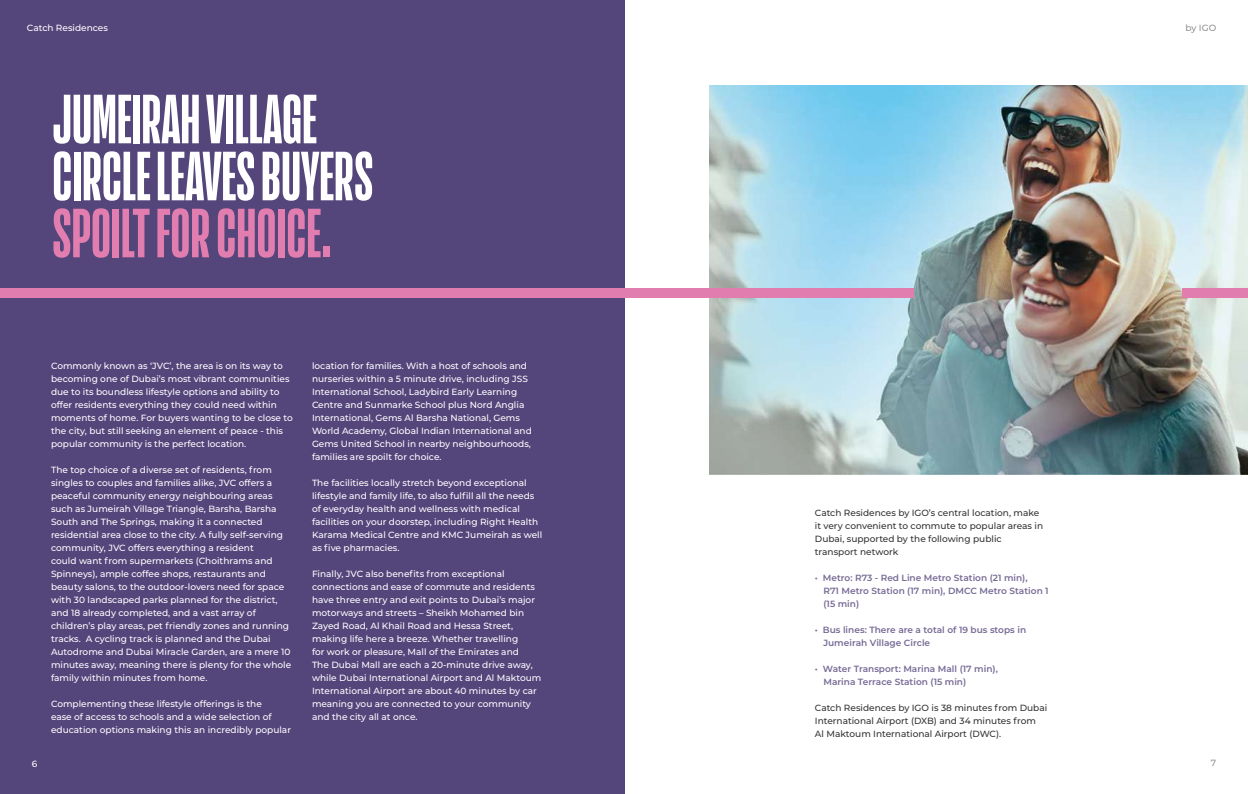
<style>
.page{position:relative;width:1248px;height:794px;background:#fff}
.page>*{position:absolute;margin:0;border:0;box-sizing:border-box;transform-origin:0 0}
.t1{font:68px/57px "Action Condensed Bold Grade 2";color:#fff}
.t2{font:68px "Action Condensed Bold Grade 2";color:#e27db0}
.t3{font:500 9px/13px "Montserrat";color:#fff}
.t4{font:500 9px/13px "Montserrat";color:#333}
.t5{font:600 9px/13px "Montserrat";color:#766a95}
.t6{font:500 9px "Montserrat";color:#919291}
</style>
<div class="page">
<img style="left:709px;top:85px;width:538px;height:389px">
<div style="left:0;top:0;width:624px;height:794px;background:#54457b"></div>
<div style="left:0;top:288px;width:913px;height:10px;background:#e27db0"></div>
<div style="left:1181px;top:288px;width:66px;height:10px;background:#e27db0"></div>
<p class="t3" style="left:27px;top:21px;width:82px">Catch Residences</p>
<h1 class="t1" style="left:52px;top:90px;width:322px">JUMEIRAH VILLAGE<br>CIRCLE LEAVES BUYERS</h1>
<h1 class="t2" style="left:52px;top:197px;width:280px">SPOILT FOR CHOICE.</h1>
<p class="t3" style="left:51px;top:359px;width:243px">Commonly known as ‘JVC’, the area is on its way to becoming one of Dubai’s most vibrant communities due to its boundless lifestyle options and ability to offer residents everything they could need within moments of home. For buyers wanting to be close to the city, but still seeking an element of peace - this popular community is the perfect location.</p>
<p class="t3" style="left:51px;top:463px;width:242px">The top choice of a diverse set of residents, from singles to couples and families alike, JVC offers a peaceful community energy neighbouring areas such as Jumeirah Village Triangle, Barsha, Barsha South and The Springs, making it a connected residential area close to the city. A fully self-serving community, JVC offers everything a resident<br>could want from supermarkets (Choithrams and Spinneys), ample coffee shops, restaurants and beauty salons, to the outdoor-lovers need for space with 30 landscaped parks planned for the district, and 18 already completed, and a vast array of children’s play areas, pet friendly zones and running tracks. A cycling track is planned and the Dubai Autodrome and Dubai Miracle Garden, are a mere 10 minutes away, meaning there is plenty for the whole family within minutes from home.</p>
<p class="t3" style="left:51px;top:697px;width:241px">Complementing these lifestyle offerings is the<br>ease of access to schools and a wide selection of education options making this an incredibly popular</p>
<p class="t3" style="left:312px;top:359px;width:221px">location for families. With a host of schools and nurseries within a 5 minute drive, including JSS International School, Ladybird Early Learning Centre and Sunmarke School plus Nord Anglia International, Gems Al Barsha National, Gems World Academy, Global Indian International and Gems United School in nearby neighbourhoods, families are spoilt for choice.</p>
<p class="t3" style="left:312px;top:475px;width:232px">The facilities locally stretch beyond exceptional lifestyle and family life, to also fulfill all the needs of everyday health and wellness with medical facilities on your doorstep, including Right Health Karama Medical Centre and KMC Jumeirah as well as five pharmacies.</p>
<p class="t3" style="left:312px;top:566px;width:231px">Finally, JVC also benefits from exceptional connections and ease of commute and residents have three entry and exit points to Dubai’s major motorways and streets – Sheikh Mohamed bin Zayed Road, Al Khail Road and Hessa Street, making life here a breeze. Whether travelling<br>for work or pleasure, Mall of the Emirates and<br>The Dubai Mall are each a 20-minute drive away, while Dubai International Airport and Al Maktoum International Airport are about 40 minutes by car meaning you are connected to your community and the city all at once.</p>
<p class="t6" style="left:1185px;top:22px;width:32px">by IGO</p>
<p class="t4" style="left:814px;top:506px;width:230px">Catch Residences by IGO’s central location, make it very convenient to commute to popular areas in Dubai, supported by the following public transport network</p>
<p class="t5" style="left:823px;top:571px;width:227px;text-indent:-9px">• Metro: R73 - Red Line Metro Station (21 min),<br>R71 Metro Station (17 min), DMCC Metro Station 1 (15 min)</p>
<p class="t5" style="left:823px;top:623px;width:204px;text-indent:-9px">• Bus lines: There are a total of 19 bus stops in<br>Jumeirah Village Circle</p>
<p class="t5" style="left:823px;top:662px;width:176px;text-indent:-9px">• Water Transport: Marina Mall (17 min),<br>Marina Terrace Station (15 min)</p>
<p class="t4" style="left:814px;top:701px;width:234px">Catch Residences by IGO is 38 minutes from Dubai<br>International Airport (DXB) and 34 minutes from<br>Al Maktoum International Airport (DWC).</p>
<p class="t3" style="left:32px;top:756px;width:7px">6</p>
<p class="t6" style="left:1210px;top:756px;width:7px">7</p>
</div>
